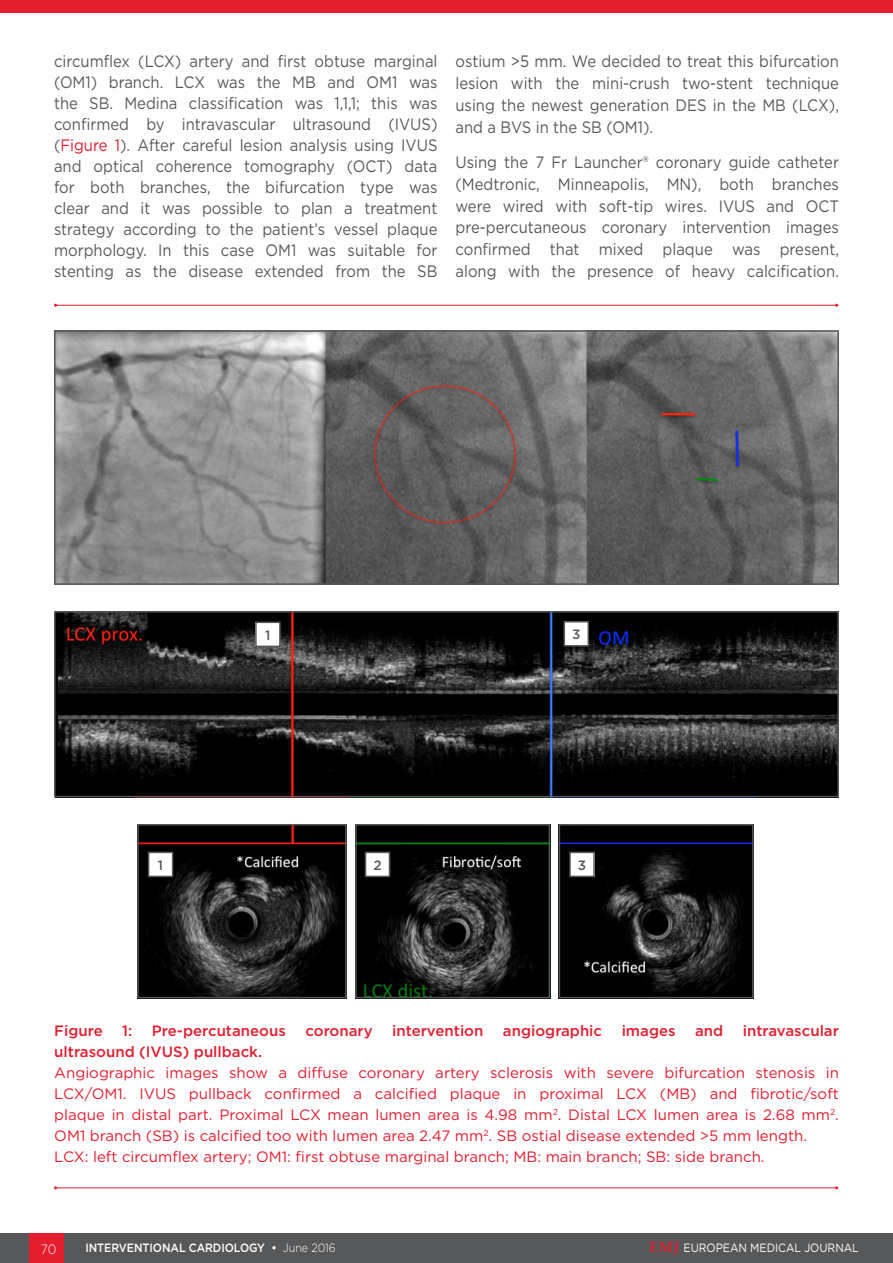
<style>
.page{position:relative;width:893px;height:1263px;background:#fff}
.page>*{position:absolute;margin:0;border:0;box-sizing:border-box;transform-origin:0 0}
._11__Main_text{font:16.5px/21px "Gotham";color:#57585a;text-align:justify;scale:.9 1}
._12_b_Figure___Table{font:15px/21px "Gotham";color:#e41d2f;text-align:justify}
._12_a_Figure___Table{font:500 15px "Gotham";color:#e41d2f}
._13__Figure_Table_Fo{font:500 13.5px "Gotham";color:#57585a}
.t1{font:300 13.5px "Gotham";color:#fff;scale:.9 1}
.t2{font:500 12px "Gotham";letter-spacing:-.005em;color:#fff;scale:.9 1}
.t3{font:12px "Gotham";letter-spacing:-.005em;color:#fff;scale:.9 1}
.s1{color:#e41d2f}
.s2{font-weight:300}
.s3{font-family:"Palatino Linotype";font-weight:700;font-size:15px;color:#e41d2f}
</style>
<div class="page">
<div style="left:0;top:1233px;width:893px;height:30px;background:#57585a"></div>
<div style="left:30px;top:1233px;width:34px;height:30px;background:#e41d2f"></div>
<img style="left:57px;top:333px;width:779px;height:249px">
<div style="left:54px;top:330px;width:785px;height:255px;border:2px solid #57585a"></div>
<img style="left:140px;top:827px;width:204px;height:168px">
<div style="left:137px;top:824px;width:210px;height:174px;border:2px solid #57585a"></div>
<img style="left:358px;top:827px;width:189px;height:168px">
<div style="left:355px;top:824px;width:195px;height:174px;border:2px solid #57585a"></div>
<img style="left:562px;top:827px;width:189px;height:168px">
<div style="left:559px;top:824px;width:195px;height:174px;border:2px solid #57585a"></div>
<hr style="left:55px;top:305px;width:782px;height:1px;background:#e41d2f">
<hr style="left:55px;top:1187px;width:782px;height:1px;background:#e41d2f">
<div style="left:149px;top:852px;width:24px;height:24px;background:#fff"></div>
<div style="left:148px;top:852px;width:25px;height:25px;border:2px solid #57585a"></div>
<div style="left:365px;top:852px;width:24px;height:24px;background:#fff"></div>
<div style="left:365px;top:852px;width:25px;height:25px;border:2px solid #57585a"></div>
<div style="left:570px;top:852px;width:24px;height:24px;background:#fff"></div>
<div style="left:569px;top:852px;width:26px;height:25px;border:2px solid #57585a"></div>
<img style="left:57px;top:614px;width:779px;height:180px">
<div style="left:54px;top:611px;width:785px;height:186px;border:2px solid #57585a"></div>
<div style="left:256px;top:622px;width:24px;height:24px;background:#fff"></div>
<div style="left:255px;top:622px;width:26px;height:25px;border:2px solid #57585a"></div>
<div style="left:564px;top:622px;width:24px;height:24px;background:#fff"></div>
<div style="left:563px;top:621px;width:26px;height:25px;border:2px solid #57585a"></div>
<div style="left:0;top:0;width:893px;height:12px;background:#e41d2f"></div>
<p class="_11__Main_text" style="left:54px;top:51px;width:428px">circumflex (LCX) artery and first obtuse marginal (OM1) branch. LCX was the MB and OM1 was the SB. Medina classification was 1,1,1; this was confirmed by intravascular ultrasound (IVUS) (<span class="s1">Figure 1</span>). After careful lesion analysis using IVUS and optical coherence tomography (OCT) data for both branches, the bifurcation type was clear and it was possible to plan a treatment strategy according to the patient’s vessel plaque morphology. In this case OM1 was suitable for stenting as the disease extended from the SB</p>
<p class="_11__Main_text" style="left:455px;top:50px;width:428px;line-height:21.9px">ostium &gt;5 mm. We decided to treat this bifurcation lesion with the mini-crush two-stent technique using the newest generation DES in the MB (LCX), and a BVS in the SB (OM1).</p>
<p class="_11__Main_text" style="left:455px;top:151px;width:428px;line-height:21.9px">Using the 7 Fr Launcher® coronary guide catheter (Medtronic, Minneapolis, MN), both branches were wired with soft-tip wires. IVUS and OCT pre-percutaneous coronary intervention images confirmed that mixed plaque was present, along with the presence of heavy calcification.</p>
<p class="_13__Figure_Table_Fo" style="left:265px;top:626px;width:7px">1</p>
<p class="_13__Figure_Table_Fo" style="left:572px;top:626px;width:10px">3</p>
<p class="_13__Figure_Table_Fo" style="left:158px;top:856px;width:7px">1</p>
<p class="_13__Figure_Table_Fo" style="left:373px;top:856px;width:10px">2</p>
<p class="_13__Figure_Table_Fo" style="left:578px;top:856px;width:10px">3</p>
<p class="_12_a_Figure___Table" style="left:54px;top:1021px;width:50px">Figure</p>
<p class="_12_a_Figure___Table" style="left:122px;top:1021px;width:12px">1:</p>
<p class="_12_a_Figure___Table" style="left:152px;top:1021px;width:136px">Pre-percutaneous</p>
<p class="_12_a_Figure___Table" style="left:305px;top:1021px;width:69px">coronary</p>
<p class="_12_a_Figure___Table" style="left:392px;top:1021px;width:93px">intervention</p>
<p class="_12_a_Figure___Table" style="left:503px;top:1021px;width:101px">angiographic</p>
<p class="_12_a_Figure___Table" style="left:622px;top:1021px;width:55px">images</p>
<p class="_12_a_Figure___Table" style="left:695px;top:1021px;width:30px">and</p>
<p class="_12_a_Figure___Table" style="left:743px;top:1021px;width:98px">intravascular</p>
<p class="_12_a_Figure___Table" style="left:54px;top:1042px;width:209px">ultrasound (IVUS) pullback.</p>
<p class="_12_b_Figure___Table" style="left:54px;top:1062px;width:786px">Angiographic images show a diffuse coronary artery sclerosis with severe bifurcation stenosis in LCX/OM1. IVUS pullback confirmed a calcified plaque in proximal LCX (MB) and fibrotic/soft plaque in distal part. Proximal LCX mean lumen area is 4.98 mm<sup>2</sup>. Distal LCX lumen area is 2.68 mm<sup>2</sup>.<br>OM1 branch (SB) is calcified too with lumen area 2.47 mm<sup>2</sup>. SB ostial disease extended &gt;5 mm length.</p>
<p class="_12_b_Figure___Table" style="left:54px;top:1146px;width:712px">LCX: left circumflex artery; OM1: first obtuse marginal branch; MB: main branch; SB: side branch.</p>
<p class="t1" style="left:41px;top:1240px;width:19px">70</p>
<p class="t2" style="left:85px;top:1240px;width:280px">INTERVENTIONAL CARDIOLOGY • <span class="s2">June 2016</span></p>
<p class="t3" style="left:650px;top:1240px;width:234px"><span class="s3">EMJ</span> EUROPEAN MEDICAL JOURNAL</p>
</div>
